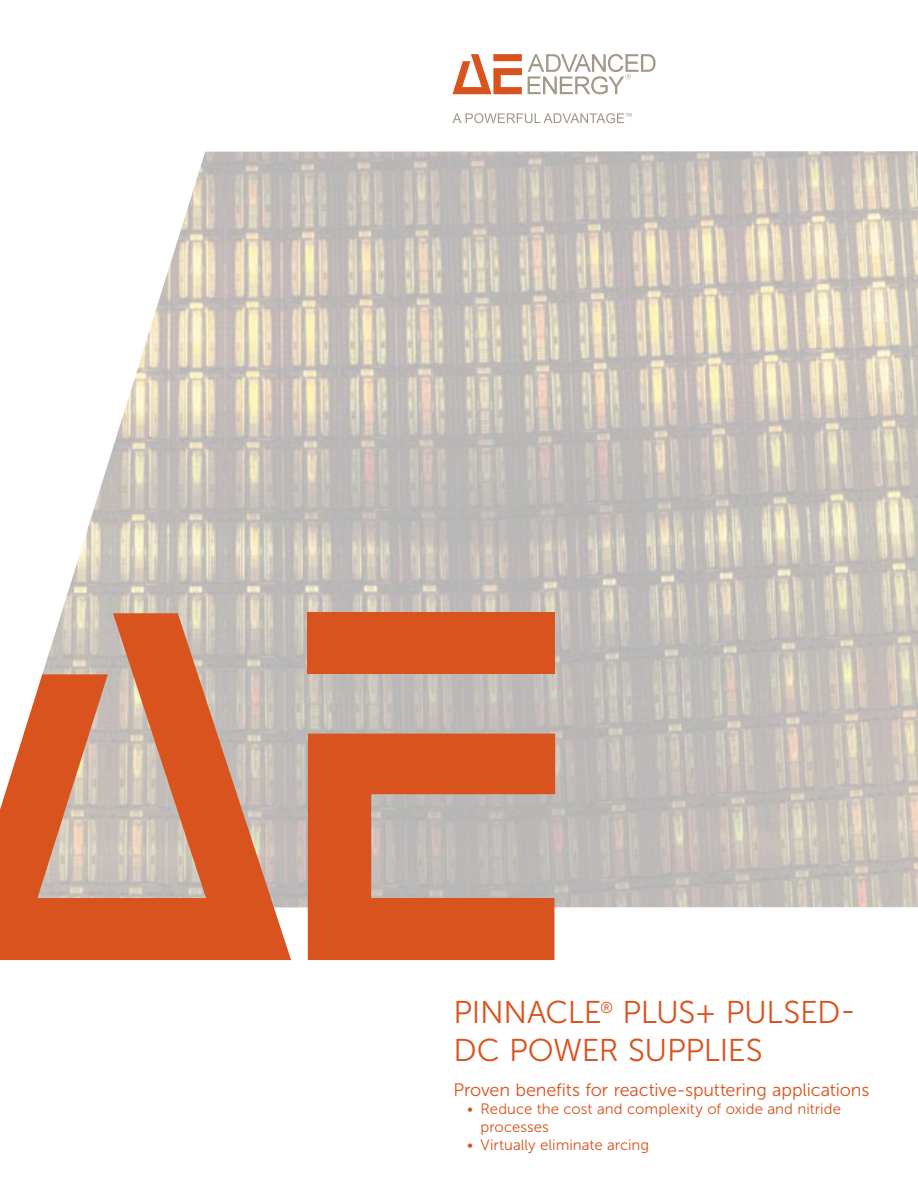
<style>
.page{position:relative;width:918px;height:1188px;background:#fff}
.page>*{position:absolute;margin:0;border:0;box-sizing:border-box;transform-origin:0 0}
.t1{font:31.5px/37.8px "Museo Sans 300";letter-spacing:-.01em;color:#d9531e}
.t2{font:18px "Museo Sans 300";letter-spacing:-.005em;color:#d9531e}
.t3{font:15px/18px "Museo Sans 300";color:#d9531e}
</style>
<div class="page">
<img style="left:61px;top:151px;width:857px;height:757px">
<svg style="left:528px;top:54px;width:128px;height:40px"></svg>
<svg style="left:453px;top:54px;width:69px;height:40px"></svg>
<svg style="left:453px;top:113px;width:179px;height:10px"></svg>
<div style="left:307px;top:612px;width:247px;height:62px;background:#d9531e"></div>
<svg style="left:308px;top:734px;width:247px;height:226px;background:#cf7652"></svg>
<svg style="left:0;top:613px;width:291px;height:347px;background:#d49073"></svg>
<h1 class="t1" style="left:454px;top:994px;width:404px">Pinnacle<sup>®</sup> Plus+ Pulsed-<br>DC Power Supplies</h1>
<p class="t2" style="left:454px;top:1080px;width:417px">Proven benefits for reactive-sputtering applications</p>
<p class="t3" style="left:481px;top:1100px;width:362px;text-indent:-13px">• Reduce the cost and complexity of oxide and nitride processes</p>
<p class="t3" style="left:467px;top:1136px;width:184px">• Virtually eliminate arcing</p>
</div>
